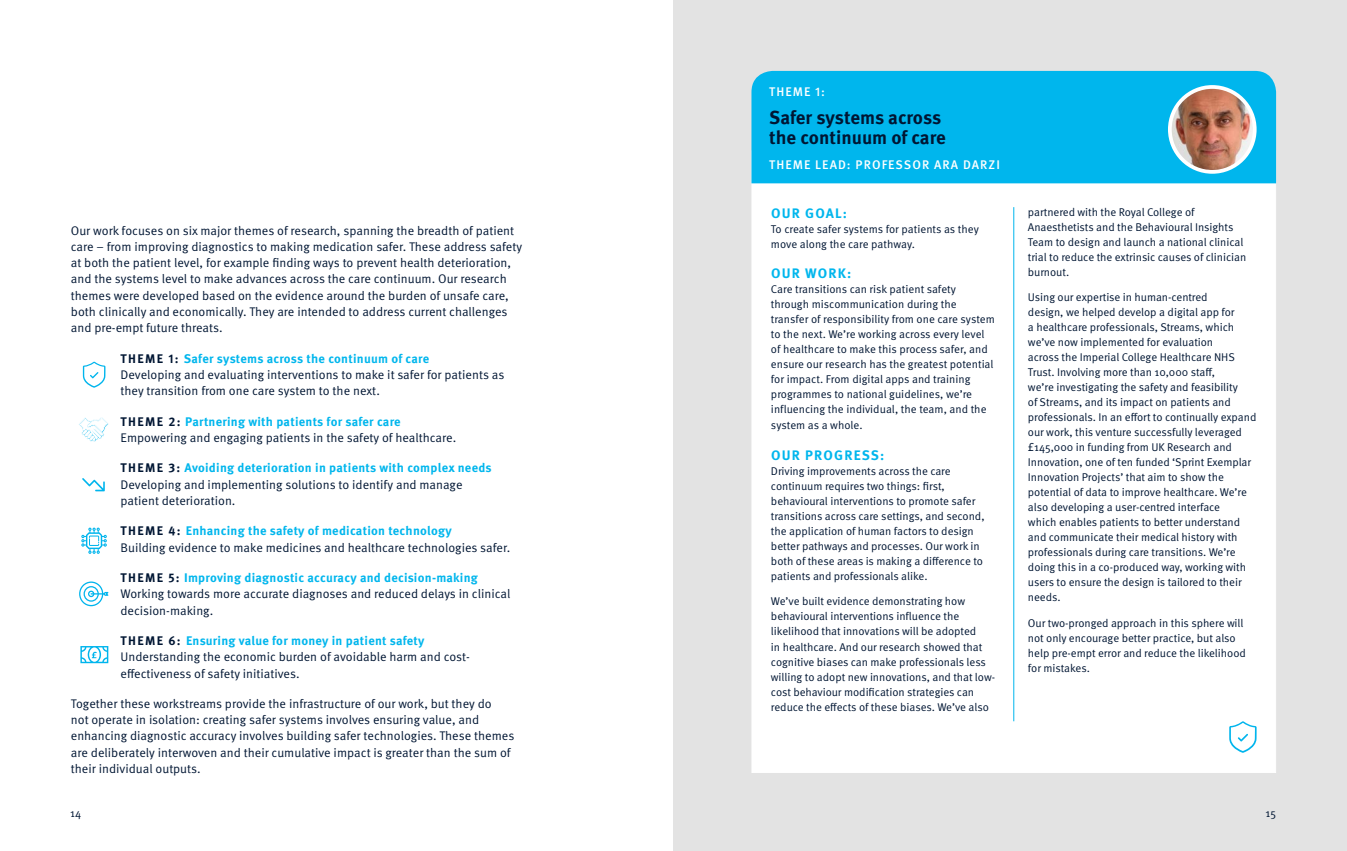
<style>
.page{position:relative;width:1347px;height:851px;background:#fff}
.page>*{position:absolute;margin:0;border:0;box-sizing:border-box;transform-origin:0 0}
.t1{font:700 18.75px/20px "Meta Pro";color:#001633}
.t2{font:700 13.75px "Meta Pro";letter-spacing:.085em;color:#00b6ed}
.t3{font:12.5px/16.2px "Meta Pro Norm";color:#001633}
.t4{font:700 12.5px "Meta Pro";letter-spacing:.02em;color:#00b6ed}
.t5{font:500 12.5px "Meta Pro";letter-spacing:.085em;color:#fff}
.t6{font:11.25px/15px "Meta Pro Norm";letter-spacing:-.005em;color:#001633}
.s1{color:#001633}
</style>
<div class="page">
<svg style="left:79px;top:417px;width:29px;height:25px"></svg>
<svg style="left:83px;top:361px;width:22px;height:26px"></svg>
<svg style="left:81px;top:527px;width:26px;height:26px"></svg>
<svg style="left:82px;top:478px;width:23px;height:13px"></svg>
<svg style="left:79px;top:581px;width:29px;height:25px"></svg>
<svg style="left:80px;top:646px;width:28px;height:17px"></svg>
<div style="left:673px;top:0;width:673px;height:850px;background:#e3e3e3"></div>
<div style="left:751px;top:183px;width:525px;height:590px;background:#fff"></div>
<div style="left:751px;top:71px;width:525px;height:112px;background:#00b6ed"></div>
<img style="left:1169px;top:87px;width:85px;height:85px;border-radius:42px">
<div style="left:1168px;top:85px;width:88px;height:89px;border:4px solid #fff;border-radius:50%"></div>
<hr style="left:1013px;top:207px;width:1px;height:514px;background:#00b6ed">
<svg style="left:1229px;top:721px;width:27px;height:31px"></svg>
<p class="t3" style="left:71px;top:221px;width:453px">Our work focuses on six major themes of research, spanning the breadth of patient care – from improving diagnostics to making medication safer. These address safety at both the patient level, for example finding ways to prevent health deterioration, and the systems level to make advances across the care continuum. Our research themes were developed based on the evidence around the burden of unsafe care, both clinically and economically. They are intended to address current challenges and pre-empt future threats.</p>
<p class="t4" style="left:121px;top:348px;width:310px"><span class="s1">THEME 1:</span> Safer systems across the continuum of care</p>
<p class="t3" style="left:120px;top:365px;width:385px">Developing and evaluating interventions to make it safer for patients as they transition from one care system to the next.</p>
<p class="t4" style="left:121px;top:411px;width:281px"><span class="s1">THEME 2:</span> Partnering with patients for safer care</p>
<p class="t3" style="left:120px;top:428px;width:337px">Empowering and engaging patients in the safety of healthcare.</p>
<p class="t4" style="left:121px;top:458px;width:372px"><span class="s1">THEME 3:</span> Avoiding deterioration in patients with complex needs</p>
<p class="t3" style="left:120px;top:475px;width:343px">Developing and implementing solutions to identify and manage patient deterioration.</p>
<p class="t4" style="left:121px;top:521px;width:333px"><span class="s1">THEME 4:</span> Enhancing the safety of medication technology</p>
<p class="t3" style="left:120px;top:538px;width:391px">Building evidence to make medicines and healthcare technologies safer.</p>
<p class="t4" style="left:121px;top:567px;width:359px"><span class="s1">THEME 5:</span> Improving diagnostic accuracy and decision-making</p>
<p class="t3" style="left:120px;top:585px;width:391px">Working towards more accurate diagnoses and reduced delays in clinical decision-making.</p>
<p class="t4" style="left:121px;top:630px;width:305px"><span class="s1">THEME 6:</span> Ensuring value for money in patient safety</p>
<p class="t3" style="left:120px;top:648px;width:351px">Understanding the economic burden of avoidable harm and cost&shy;effectiveness of safety initiatives.</p>
<p class="t3" style="left:71px;top:694px;width:445px">Together these workstreams provide the infrastructure of our work, but they do<br>not operate in isolation: creating safer systems involves ensuring value, and enhancing diagnostic accuracy involves building safer technologies. These themes are deliberately interwoven and their cumulative impact is greater than the sum of their individual outputs.</p>
<p class="t6" style="left:70px;top:804px;width:13px">14</p>
<p class="t5" style="left:769px;top:82px;width:57px">THEME 1:</p>
<h1 class="t1" style="left:769px;top:106px;width:178px">Safer systems across the continuum of care</h1>
<p class="t5" style="left:769px;top:155px;width:232px">THEME LEAD: PROFESSOR ARA DARZI</p>
<p class="t2" style="left:771px;top:202px;width:77px">OUR GOAL:</p>
<p class="t6" style="left:771px;top:220px;width:209px">To create safer systems for patients as they move along the care pathway.</p>
<p class="t2" style="left:771px;top:262px;width:82px">OUR WORK:</p>
<p class="t6" style="left:771px;top:281px;width:225px">Care transitions can risk patient safety through miscommunication during the transfer of responsibility from one care system to the next. We’re working across every level of healthcare to make this process safer, and ensure our research has the greatest potential for impact. From digital apps and training programmes to national guidelines, we’re influencing the individual, the team, and the</p>
<p class="t6" style="left:771px;top:417px;width:93px">system as a whole.</p>
<p class="t2" style="left:771px;top:444px;width:115px">OUR PROGRESS:</p>
<p class="t6" style="left:771px;top:462px;width:215px">Driving improvements across the care continuum requires two things: first, behavioural interventions to promote safer transitions across care settings, and second, the application of human factors to design better pathways and processes. Our work in both of these areas is making a difference to patients and professionals alike.</p>
<p class="t6" style="left:771px;top:593px;width:226px">We’ve built evidence demonstrating how behavioural interventions influence the likelihood that innovations will be adopted<br>in healthcare. And our research showed that cognitive biases can make professionals less willing to adopt new innovations, and that low&shy;cost behaviour modification strategies can reduce the effects of these biases. We’ve also</p>
<p class="t6" style="left:1028px;top:203px;width:220px">partnered with the Royal College of Anaesthetists and the Behavioural Insights Team to design and launch a national clinical trial to reduce the extrinsic causes of clinician burnout.</p>
<p class="t6" style="left:1028px;top:289px;width:230px">Using our expertise in human-centred<br>design, we helped develop a digital app for<br>a healthcare professionals, Streams, which we’ve now implemented for evaluation<br>across the Imperial College Healthcare NHS Trust. Involving more than 10,000 staff,<br>we’re investigating the safety and feasibility<br>of Streams, and its impact on patients and professionals. In an effort to continually expand our work, this venture successfully leveraged £145,000 in funding from UK Research and Innovation, one of ten funded ‘Sprint Exemplar Innovation Projects’ that aim to show the potential of data to improve healthcare. We’re also developing a user-centred interface<br>which enables patients to better understand and communicate their medical history with professionals during care transitions. We’re doing this in a co-produced way, working with users to ensure the design is tailored to their needs.</p>
<p class="t6" style="left:1028px;top:614px;width:219px">Our two-pronged approach in this sphere will not only encourage better practice, but also help pre-empt error and reduce the likelihood for mistakes.</p>
<p class="t6" style="left:1265px;top:804px;width:12px">15</p>
</div>
